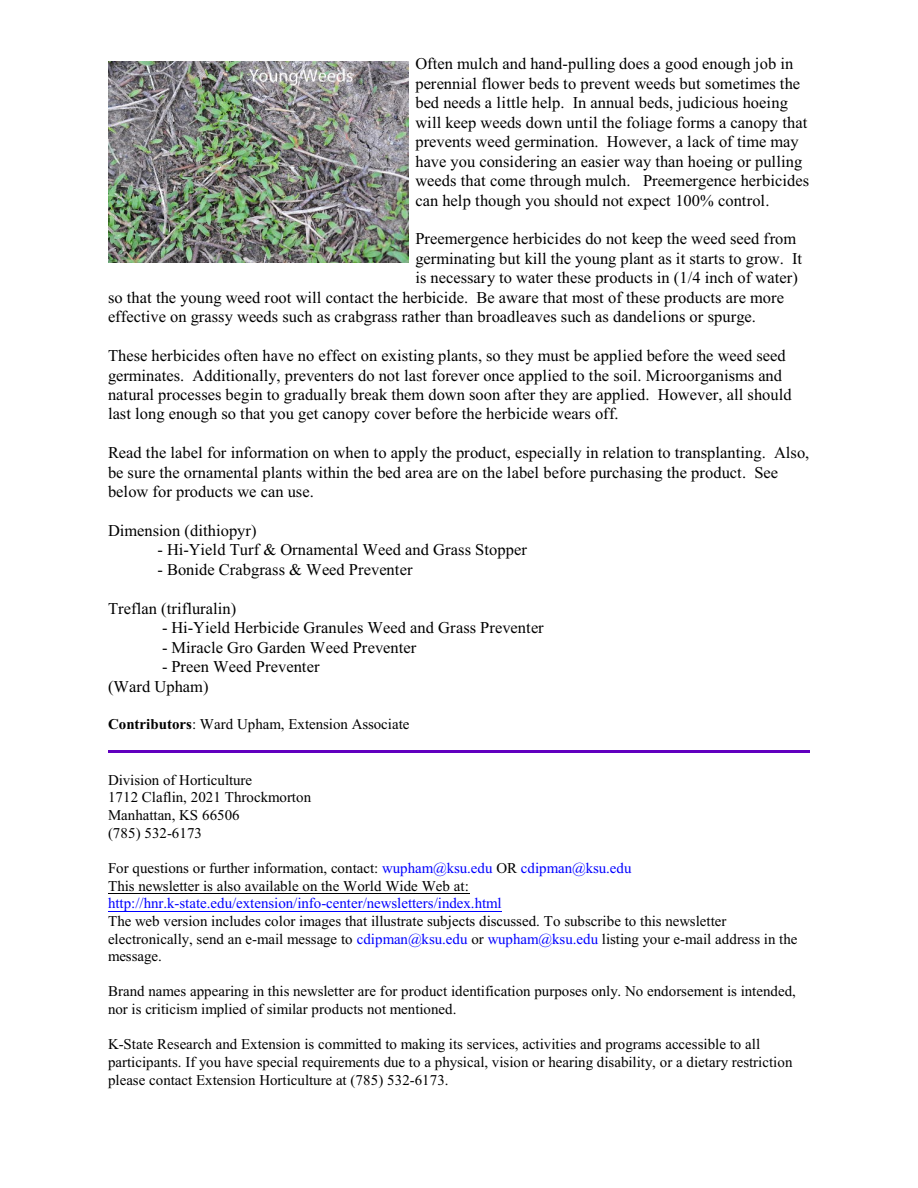
<style>
.page{position:relative;width:918px;height:1188px;background:#fff}
.page>*{position:absolute;margin:0;border:0;box-sizing:border-box;transform-origin:0 0}
.t1{font:16.5px/19.5px "Times New Roman";color:#000}
.t2{font:15px/17.7px "Times New Roman";color:#000}
.t3{font:15px "Times New Roman";color:#00f}
.s1{font-weight:700}
.s2{color:#00f}
</style>
<div class="page">
<img style="left:108px;top:61px;width:301px;height:202px">
<hr style="left:108px;top:893px;width:361px;height:1px;background:#000">
<hr style="left:108px;top:911px;width:394px;height:1px;background:#00f">
<hr style="left:108px;top:750px;width:702px;height:3px;background:#6100bf">
<p class="t1" style="left:415px;top:56px;width:395px">Often mulch and hand-pulling does a good enough job in perennial flower beds to prevent weeds but sometimes the bed needs a little help. In annual beds, judicious hoeing will keep weeds down until the foliage forms a canopy that prevents weed germination. However, a lack of time may have you considering an easier way than hoeing or pulling weeds that come through mulch. Preemergence herbicides can help though you should not expect 100% control.</p>
<p class="t1" style="left:415px;top:231px;width:382px">Preemergence herbicides do not keep the weed seed from</p>
<p class="t1" style="left:415px;top:250px;width:388px">germinating but kill the young plant as it starts to grow. It</p>
<p class="t1" style="left:415px;top:270px;width:384px">is necessary to water these products in (1/4 inch of water)</p>
<p class="t1" style="left:108px;top:289px;width:678px">so that the young weed root will contact the herbicide. Be aware that most of these products are more</p>
<p class="t1" style="left:108px;top:309px;width:650px">effective on grassy weeds such as crabgrass rather than broadleaves such as dandelions or spurge.</p>
<p class="t1" style="left:108px;top:347px;width:685px">These herbicides often have no effect on existing plants, so they must be applied before the weed seed germinates. Additionally, preventers do not last forever once applied to the soil. Microorganisms and natural processes begin to gradually break them down soon after they are applied. However, all should last long enough so that you get canopy cover before the herbicide wears off.</p>
<p class="t1" style="left:108px;top:445px;width:703px">Read the label for information on when to apply the product, especially in relation to transplanting. Also, be sure the ornamental plants within the bed area are on the label before purchasing the product. See below for products we can use.</p>
<p class="t1" style="left:108px;top:522px;width:150px">Dimension (dithiopyr)</p>
<p class="t1" style="left:157px;top:542px;width:371px">- Hi-Yield Turf &amp; Ornamental Weed and Grass Stopper</p>
<p class="t1" style="left:157px;top:561px;width:257px">- Bonide Crabgrass &amp; Weed Preventer</p>
<p class="t1" style="left:108px;top:600px;width:130px">Treflan (trifluralin)</p>
<p class="t1" style="left:162px;top:620px;width:383px">- Hi-Yield Herbicide Granules Weed and Grass Preventer</p>
<p class="t1" style="left:162px;top:639px;width:256px">- Miracle Gro Garden Weed Preventer</p>
<p class="t1" style="left:108px;top:658px;width:213px;text-indent:54px">- Preen Weed Preventer (Ward Upham)</p>
<p class="t2" style="left:108px;top:717px;width:303px"><span class="s1">Contributors</span>: Ward Upham, Extension Associate</p>
<p class="t2" style="left:108px;top:772px;width:205px">Division of Horticulture<br>1712 Claflin, 2021 Throckmorton<br>Manhattan, KS 66506<br>(785) 532-6173</p>
<p class="t2" style="left:108px;top:861px;width:525px">For questions or further information, contact: <span class="s2">wupham@ksu.edu</span> OR <span class="s2">cdipman@ksu.edu<br></span>This newsletter is also available on the World Wide Web at:</p>
<p class="t3" style="left:108px;top:898px;width:395px">http://hnr.k-state.edu/extension/info-center/newsletters/index.html</p>
<p class="t2" style="left:108px;top:913px;width:691px">The web version includes color images that illustrate subjects discussed. To subscribe to this newsletter electronically, send an e-mail message to <span class="s2">cdipman@ksu.edu</span> or <span class="s2">wupham@ksu.edu</span> listing your e-mail address in the message.</p>
<p class="t2" style="left:108px;top:984px;width:690px">Brand names appearing in this newsletter are for product identification purposes only. No endorsement is intended, nor is criticism implied of similar products not mentioned.</p>
<p class="t2" style="left:108px;top:1037px;width:686px">K-State Research and Extension is committed to making its services, activities and programs accessible to all participants. If you have special requirements due to a physical, vision or hearing disability, or a dietary restriction please contact Extension Horticulture at (785) 532-6173.</p>
</div>
